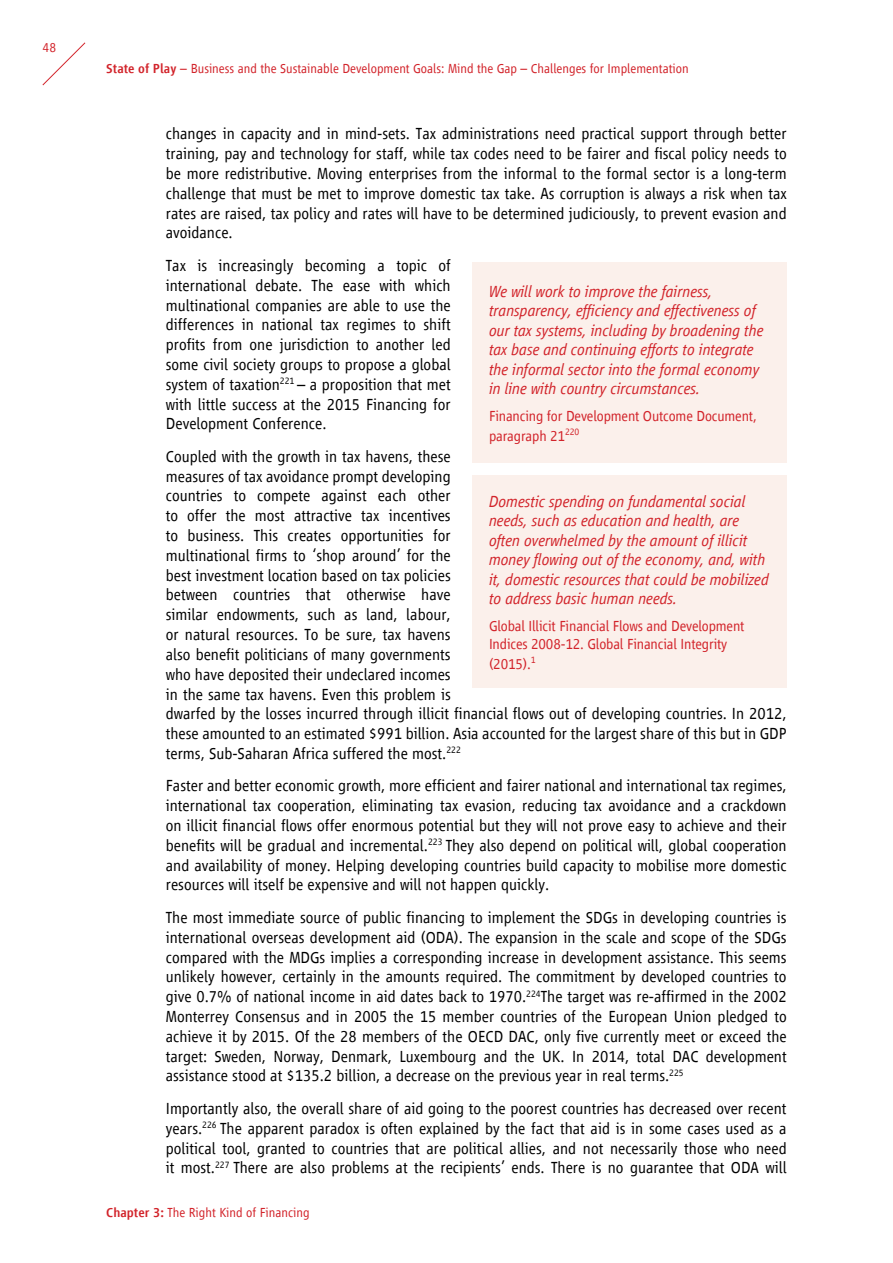
<style>
.page{position:relative;width:893px;height:1263px;background:#fff}
.page>*{position:absolute;margin:0;border:0;box-sizing:border-box;transform-origin:0 0}
.t1{font:300 16.5px/19.8px "Vialog LT Com";color:#000;text-align:justify}
.t2{font:italic 300 16.5px/19.5px "Vialog LT Com";letter-spacing:-.01em;color:#d2232a}
.t3{font:300 15px/19.8px "Vialog LT Com";letter-spacing:-.01em;color:#d2232a}
.t4{font:300 13.5px "Vialog LT Com";color:#d2232a}
.s1{font-weight:500}
</style>
<div class="page">
<svg style="left:42px;top:42px;width:44px;height:44px"></svg>
<div style="left:472px;top:263px;width:315px;height:200px;background:#fbf0eb"></div>
<div style="left:472px;top:475px;width:315px;height:213px;background:#fbf0eb"></div>
<p class="t4" style="left:43px;top:40px;width:15px">48</p>
<p class="t4" style="left:106px;top:61px;width:584px"><span class="s1">State of Play</span> – Business and the Sustainable Development Goals: Mind the Gap – Challenges for Implementation</p>
<p class="t1" style="left:166px;top:124px;width:622px">changes in capacity and in mind-sets. Tax administrations need practical support through better training, pay and technology for staff, while tax codes need to be fairer and fiscal policy needs to be more redistributive. Moving enterprises from the informal to the formal sector is a long-term challenge that must be met to improve domestic tax take. As corruption is always a risk when tax rates are raised, tax policy and rates will have to be determined judiciously, to prevent evasion and avoidance.</p>
<p class="t1" style="left:166px;top:256px;width:286px">Tax is increasingly becoming a topic of international debate. The ease with which multinational companies are able to use the differences in national tax regimes to shift profits from one jurisdiction to another led some civil society groups to propose a global system of taxation<sup>221</sup> – a proposition that met with little success at the 2015 Financing for Development Conference.</p>
<p class="t1" style="left:166px;top:446px;width:622px;text-align:left">Coupled with the growth in tax havens, these<br>measures of tax avoidance prompt developing<br>countries to compete against each other<br>to offer the most attractive tax incentives<br>to business. This creates opportunities for<br>multinational firms to ‘shop around’ for the<br>best investment location based on tax policies<br>between countries that otherwise have<br>similar endowments, such as land, labour,<br>or natural resources. To be sure, tax havens<br>also benefit politicians of many governments<br>who have deposited their undeclared incomes<br>in the same tax havens. Even this problem is<br>dwarfed by the losses incurred through illicit financial flows out of developing countries. In 2012, these amounted to an estimated $991 billion. Asia accounted for the largest share of this but in GDP terms, Sub-Saharan Africa suffered the most.<sup>222</sup></p>
<p class="t1" style="left:166px;top:776px;width:622px">Faster and better economic growth, more efficient and fairer national and international tax regimes, international tax cooperation, eliminating tax evasion, reducing tax avoidance and a crackdown on illicit financial flows offer enormous potential but they will not prove easy to achieve and their benefits will be gradual and incremental.<sup>223</sup> They also depend on political will, global cooperation and availability of money. Helping developing countries build capacity to mobilise more domestic resources will itself be expensive and will not happen quickly.</p>
<p class="t1" style="left:166px;top:908px;width:622px">The most immediate source of public financing to implement the SDGs in developing countries is international overseas development aid (ODA). The expansion in the scale and scope of the SDGs compared with the MDGs implies a corresponding increase in development assistance. This seems unlikely however, certainly in the amounts required. The commitment by developed countries to give 0.7% of national income in aid dates back to 1970.<sup>224</sup>The target was re-affirmed in the 2002<br>Monterrey Consensus and in 2005 the 15 member countries of the European Union pledged to achieve it by 2015. Of the 28 members of the OECD DAC, only five currently meet or exceed the target: Sweden, Norway, Denmark, Luxembourg and the UK. In 2014, total DAC development assistance stood at $135.2 billion, a decrease on the previous year in real terms.<sup>225</sup></p>
<p class="t1" style="left:166px;top:1099px;width:622px">Importantly also, the overall share of aid going to the poorest countries has decreased over recent years.<sup>226</sup> The apparent paradox is often explained by the fact that aid is in some cases used as a political tool, granted to countries that are political allies, and not necessarily those who need it most.<sup>227</sup> There are also problems at the recipients’ ends. There is no guarantee that ODA will</p>
<p class="t2" style="left:489px;top:281px;width:276px">We will work to improve the fairness, transparency, efficiency and effectiveness of our tax systems, including by broadening the tax base and continuing efforts to integrate the informal sector into the formal economy in line with country circumstances.</p>
<p class="t3" style="left:489px;top:406px;width:269px">Financing for Development Outcome Document, paragraph 21<sup>220</sup></p>
<p class="t2" style="left:489px;top:491px;width:281px">Domestic spending on fundamental social needs, such as education and health, are often overwhelmed by the amount of illicit money flowing out of the economy, and, with it, domestic resources that could be mobilized to address basic human needs.</p>
<p class="t3" style="left:489px;top:617px;width:257px;line-height:18px">Global Illicit Financial Flows and Development<br>Indices 2008-12. Global Financial Integrity</p>
<p class="t3" style="left:489px;top:654px;width:48px">(2015).<sup>1</sup></p>
<p class="t4" style="left:106px;top:1205px;width:205px"><span class="s1">Chapter 3:</span> The Right Kind of Financing</p>
</div>
